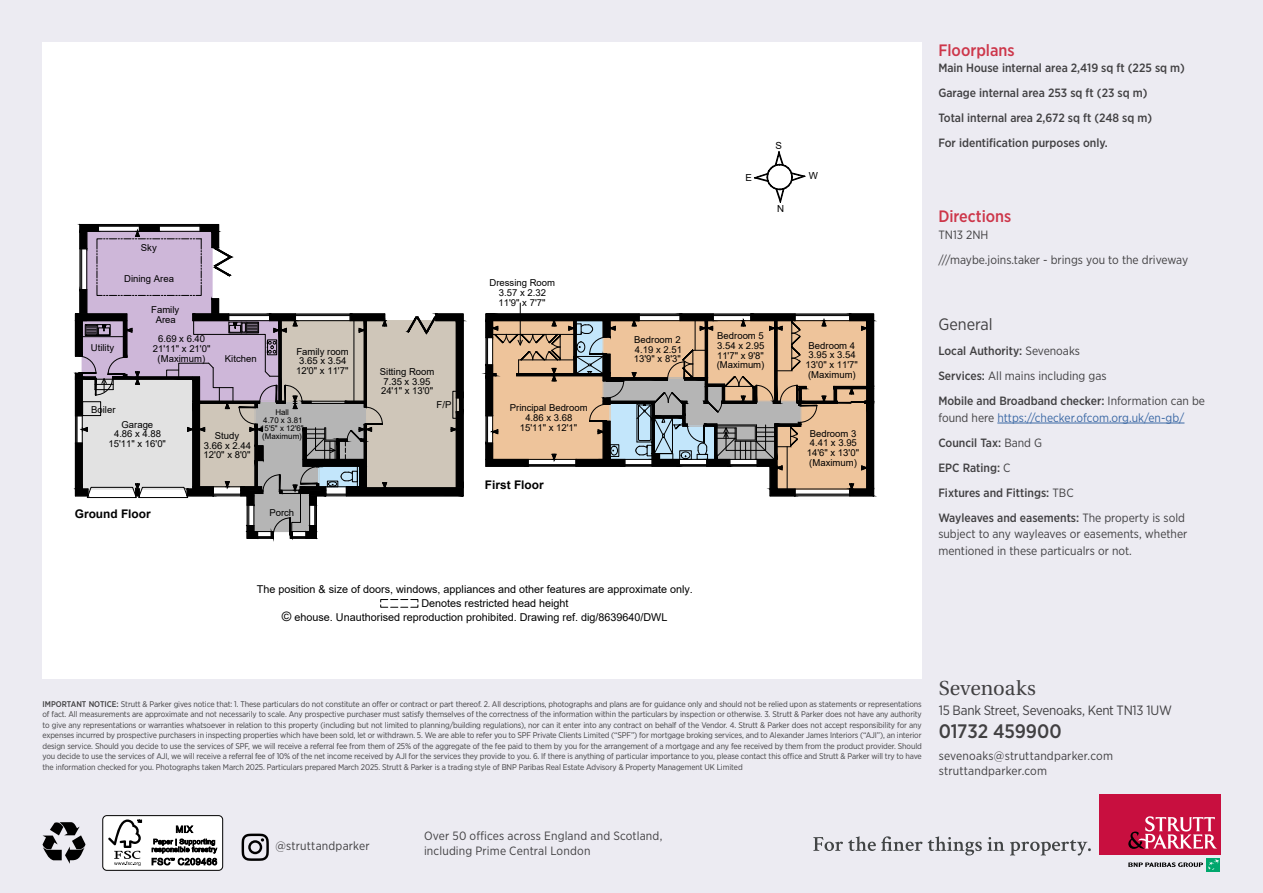
<style>
.page{position:relative;width:1263px;height:893px;background:#ecebf2}
.page>*{position:absolute;margin:0;border:0;box-sizing:border-box;transform-origin:0 0}
.t1{font:20.25px "Utopia";color:#414042}
.t2{font:500 19.5px "Gotham Narrow";letter-spacing:-.005em;color:#414042}
.t3{font:500 16.5px "Gotham Narrow";color:#cd364a}
.t4{font:16.5px "Gotham Narrow";color:#414042}
.t5{font:13.5px "Gotham Narrow";letter-spacing:-.02em;color:#414042}
.t6{font:500 12px/25px "Gotham Narrow";color:#414042}
.t7{font:12px/25px "Gotham Narrow";color:#414042}
.t8{font:700 11.85px "Arial";color:#000}
.t9{font:10.8px "Arial";color:#000}
.t10{font:9.75px "Arial";color:#000}
.t11{font:9.6px/9.8px "Arial";color:#000;text-align:center}
.t12{font:8.25px/10.5px "Gotham Narrow";letter-spacing:-.015em;color:#414042;text-align:justify}
.t13{font:7.95px/8.1px "Arial";color:#000;text-align:center}
.s1{font-size:12.9px}
.s2{font-weight:400}
.s3{font-weight:400;color:#3a68a5}
.s4{font-weight:500}
</style>
<div class="page">
<div style="left:103px;top:816px;width:120px;height:54px;background:#fff;border-radius:4px"></div>
<div style="left:102px;top:815px;width:121px;height:56px;border:1px solid #000;border-radius:4px"></div>
<svg style="left:108px;top:819px;width:34px;height:47px"></svg>
<svg style="left:176px;top:825px;width:17px;height:8px"></svg>
<svg style="left:152px;top:839px;width:65px;height:26px"></svg>
<div style="left:43px;top:43px;width:879px;height:636px;background:#fff"></div>
<svg style="left:242px;top:834px;width:27px;height:27px"></svg>
<svg style="left:485px;top:313px;width:389px;height:184px;background:#b7a592"></svg>
<hr style="left:520px;top:303px;width:1px;height:37px;background:#000">
<svg style="left:753px;top:151px;width:53px;height:52px"></svg>
<svg style="left:75px;top:224px;width:389px;height:315px"></svg>
<svg style="left:380px;top:599px;width:39px;height:9px"></svg>
<hr style="left:997px;top:423px;width:187px;height:1px;background:#3a68a5">
<svg style="left:43px;top:822px;width:42px;height:42px"></svg>
<svg style="left:813px;top:836px;width:278px;height:19px"></svg>
<div style="left:1206px;top:858px;width:14px;height:14px;background:#00a76d"></div>
<svg style="left:1128px;top:859px;width:91px;height:11px"></svg>
<div style="left:1099px;top:794px;width:121px;height:60px;background:#c80f3f"></div>
<svg style="left:1128px;top:816px;width:89px;height:33px"></svg>
<p class="t11" style="left:141px;top:243px;width:17px">Sky</p>
<p class="t11" style="left:124px;top:274px;width:51px">Dining Area</p>
<p class="t11" style="left:151px;top:305px;width:30px">Family<br>Area</p>
<p class="t11" style="left:153px;top:334px;width:59px">6.69 x 6.40<br>21'11" x 21'0" (Maximum)</p>
<p class="t11" style="left:91px;top:343px;width:25px">Utility</p>
<p class="t11" style="left:225px;top:354px;width:33px">Kitchen</p>
<p class="t11" style="left:296px;top:346px;width:54px">Family room<br>3.65 x 3.54<br>12'0" x 11'7"</p>
<p class="t13" style="left:260px;top:408px;width:45px">Hall<br>4.70 x 3.81<br>15'5" x 12'6" (Maximum)</p>
<p class="t11" style="left:91px;top:405px;width:26px">Boiler</p>
<p class="t11" style="left:108px;top:419px;width:59px">Garage<br>4.86 x 4.88<br>15'11" x 16'0"</p>
<p class="t11" style="left:204px;top:431px;width:49px">Study<br>3.66 x 2.44<br>12'0" x 8'0"</p>
<h3 class="t8" style="left:75px;top:506px;width:77px">Ground Floor</h3>
<p class="t11" style="left:269px;top:508px;width:26px">Porch</p>
<p class="t11" style="left:380px;top:366px;width:56px;text-align:left">Sitting Room<br>7.35 x 3.95<br>24'1" x 13'0"</p>
<p class="t11" style="left:437px;top:400px;width:16px">F/P</p>
<p class="t11" style="left:489px;top:278px;width:67px">Dressing Room<br>3.57 x 2.32<br>11'9" x 7'7"</p>
<p class="t11" style="left:510px;top:403px;width:79px">Principal Bedroom<br>4.86 x 3.68<br>15'11" x 12'1"</p>
<h3 class="t8" style="left:485px;top:476px;width:60px">First Floor</h3>
<p class="t10" style="left:775px;top:139px;width:8px">S</p>
<p class="t10" style="left:745px;top:171px;width:8px">E</p>
<p class="t10" style="left:809px;top:169px;width:11px">W</p>
<p class="t10" style="left:777px;top:201px;width:9px">N</p>
<p class="t11" style="left:634px;top:335px;width:50px;text-align:left">Bedroom 2<br>4.19 x 2.51<br>13'9" x 8'3"</p>
<p class="t11" style="left:717px;top:331px;width:49px;text-align:justify">Bedroom 5<br>3.54 x 2.95<br>11'7" x 9'8" (Maximum)</p>
<p class="t11" style="left:806px;top:341px;width:54px">Bedroom 4<br>3.95 x 3.54<br>13'0" x 11'7" (Maximum)</p>
<p class="t11" style="left:807px;top:428px;width:54px">Bedroom 3<br>4.41 x 3.95<br>14'6" x 13'0" (Maximum)</p>
<h3 class="t9" style="left:257px;top:582px;width:438px">The position &amp; size of doors, windows, appliances and other features are approximate only.</h3>
<h3 class="t9" style="left:282px;top:610px;width:387px"><span class="s1">©</span> ehouse. Unauthorised reproduction prohibited. Drawing ref. dig/8639640/DWL</h3>
<h3 class="t9" style="left:421px;top:596px;width:149px">Denotes restricted head height</h3>
<h3 class="t3" style="left:938px;top:39px;width:78px">Floorplans</h3>
<h3 class="t6" style="left:938px;top:55px;width:248px">Main House internal area 2,419 sq ft (225 sq m)<br>Garage internal area 253 sq ft (23 sq m)<br>Total internal area 2,672 sq ft (248 sq m)<br>For identification purposes only.</h3>
<h3 class="t3" style="left:938px;top:206px;width:75px">Directions</h3>
<h3 class="t7" style="left:938px;top:222px;width:251px">TN13 2NH<br>///maybe.joins.taker - brings you to the driveway</h3>
<h3 class="t4" style="left:938px;top:314px;width:56px">General</h3>
<h3 class="t6" style="left:938px;top:338px;width:268px">Local Authority: <span class="s2">Sevenoaks<br></span>Services: <span class="s2">All mains including gas<br></span>Mobile and Broadband checker: <span class="s2">Information can be</span></h3>
<h3 class="t6" style="left:938px;top:405px;width:248px"><span class="s2">found here</span> <span class="s3">https://checker.ofcom.org.uk/en-gb/<br></span>Council Tax: <span class="s2">Band G<br></span>EPC Rating: <span class="s2">C<br></span>Fixtures and Fittings: <span class="s2">TBC<br></span>Wayleaves and easements: <span class="s2">The property is sold</span></h3>
<h3 class="t7" style="left:938px;top:526px;width:251px;line-height:16.5px">subject to any wayleaves or easements, whether mentioned in these particualrs or not.</h3>
<p class="t12" style="left:43px;top:698px;width:881px"><span class="s4">IMPORTANT NOTICE:</span> Strutt &amp; Parker gives notice that: 1. These particulars do not constitute an offer or contract or part thereof. 2. All descriptions, photographs and plans are for guidance only and should not be relied upon as statements or representations of fact. All measurements are approximate and not necessarily to scale. Any prospective purchaser must satisfy themselves of the correctness of the information within the particulars by inspection or otherwise. 3. Strutt &amp; Parker does not have any authority to give any representations or warranties whatsoever in relation to this property (including but not limited to planning/building regulations), nor can it enter into any contract on behalf of the Vendor. 4. Strutt &amp; Parker does not accept responsibility for any expenses incurred by prospective purchasers in inspecting properties which have been sold, let or withdrawn. 5. We are able to refer you to SPF Private Clients Limited (“SPF”) for mortgage broking services, and to Alexander James Interiors (“AJI”), an interior design service. Should you decide to use the services of SPF, we will receive a referral fee from them of 25% of the aggregate of the fee paid to them by you for the arrangement of a mortgage and any fee received by them from the product provider. Should you decide to use the services of AJI, we will receive a referral fee of 10% of the net income received by AJI for the services they provide to you. 6. If there is anything of particular importance to you, please contact this office and Strutt &amp; Parker will try to have the information checked for you. Photographs taken March 2025. Particulars prepared March 2025. Strutt &amp; Parker is a trading style of BNP Paribas Real Estate Advisory &amp; Property Management UK Limited</p>
<h1 class="t1" style="left:939px;top:677px;width:99px">Sevenoaks</h1>
<h3 class="t5" style="left:939px;top:701px;width:235px">15 Bank Street, Sevenoaks, Kent TN13 1UW</h3>
<h2 class="t2" style="left:939px;top:719px;width:125px">01732 459900</h2>
<h3 class="t7" style="left:939px;top:743px;width:176px">sevenoaks@struttandparker.com</h3>
<h3 class="t7" style="left:939px;top:758px;width:110px">struttandparker.com</h3>
<h3 class="t7" style="left:275px;top:833px;width:96px">@struttandparker</h3>
<h3 class="t7" style="left:424px;top:828px;width:240px;line-height:15px">Over 50 offices across England and Scotland, including Prime Central London</h3>
</div>
